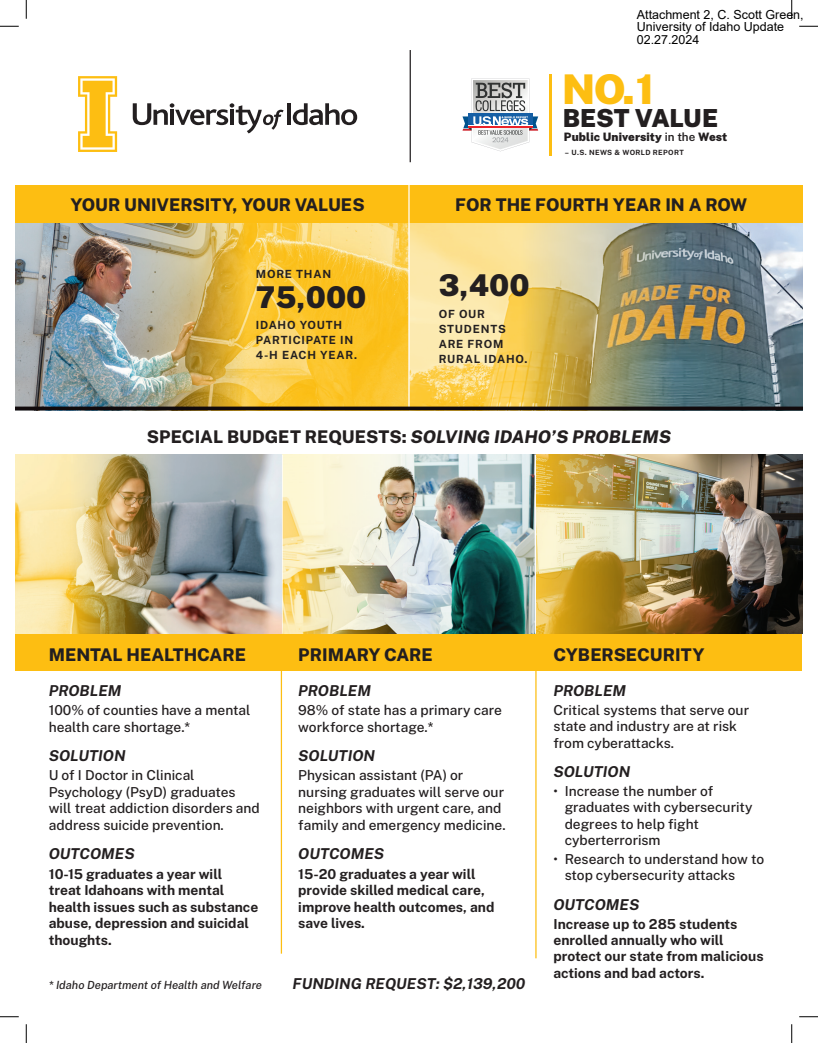
<style>
.page{position:relative;width:818px;height:1043px;background:#fff}
.page>*{position:absolute;margin:0;border:0;box-sizing:border-box;transform-origin:0 0}
.t1{font:900 41px "Public Sans";color:#fdbe12}
.t2{font:900 30px "Public Sans";color:#231f20}
.t3{font:900 24.88px "Public Sans";letter-spacing:-.01em;color:#231f20}
.t4{font:800 17.5px "Public Sans";color:#231f20}
.t5{font:italic 700 15px "Public Sans";color:#231f20}
.t6{font:500 13.75px/16.5px "Public Sans";color:#231f20}
.t7{font:700 13.75px/16.5px "Public Sans";color:#231f20}
.t8{font:12.5px/12.5px "Arial";color:#000}
.t9{font:900 11.62px "Public Sans";letter-spacing:.01em;color:#231f20}
.t10{font:700 11.25px/15px "Public Sans";letter-spacing:.07em;color:#231f20}
.t11{font:italic 500 11.25px "Public Sans";color:#231f20}
.t12{font:700 7.25px "Public Sans";letter-spacing:.05em;color:#231f20}
.s1{font-weight:600}
.s2{font-style:italic}
</style>
<div class="page">
<img style="left:15px;top:455px;width:787px;height:179px">
<div style="left:409px;top:185px;width:393px;height:38px;background:#fdbe12"></div>
<hr style="left:549px;top:74px;width:2px;height:81px;background:#fdbe12">
<svg style="left:462px;top:78px;width:76px;height:73px"></svg>
<hr style="left:468px;top:125px;width:64px;height:1px;background:#fff">
<hr style="left:468px;top:126px;width:64px;height:2px;background:#eb2228">
<div style="left:15px;top:185px;width:394px;height:38px;background:#fdbe12"></div>
<img style="left:15px;top:223px;width:787px;height:183px">
<hr style="left:287px;top:103px;width:4px;height:22px;background:#231f20">
<svg style="left:133px;top:103px;width:150px;height:30px"></svg>
<svg style="left:293px;top:103px;width:64px;height:22px"></svg>
<svg style="left:78px;top:76px;width:39px;height:76px"></svg>
<hr style="left:408px;top:185px;width:1px;height:224px;background:#fff">
<svg style="left:15px;top:406px;width:787px;height:4px;background:#272017"></svg>
<div style="left:15px;top:634px;width:266px;height:36px;background:#fdbe12"></div>
<div style="left:281px;top:634px;width:255px;height:36px;background:#fdbe12"></div>
<div style="left:535px;top:634px;width:266px;height:36px;background:#fdbe12"></div>
<hr style="left:281px;top:634px;width:1px;height:319px;background:#fdbe12">
<hr style="left:535px;top:634px;width:1px;height:324px;background:#fdbe12">
<hr style="left:281px;top:455px;width:1px;height:179px;background:#fff">
<hr style="left:534px;top:455px;width:2px;height:179px;background:#fff">
<hr style="left:409px;top:50px;width:2px;height:112px;background:#231f20">
<svg style="left:0;top:25px;width:19px;height:2px"></svg>
<svg style="left:799px;top:25px;width:19px;height:2px"></svg>
<svg style="left:0;top:1016px;width:19px;height:1px"></svg>
<svg style="left:799px;top:1016px;width:19px;height:1px"></svg>
<svg style="left:25px;top:0;width:2px;height:19px"></svg>
<svg style="left:25px;top:1024px;width:2px;height:18px"></svg>
<svg style="left:791px;top:0;width:1px;height:19px"></svg>
<svg style="left:791px;top:1024px;width:1px;height:18px"></svg>
<p class="t8" style="left:636px;top:8px;width:168px">Attachment 2, C. Scott Green,<br>University of Idaho Update<br>02.27.2024</p>
<h1 class="t1" style="left:562px;top:62px;width:93px">NO.1</h1>
<h3 class="t3" style="left:563px;top:102px;width:157px">BEST VALUE</h3>
<p class="t9" style="left:564px;top:129px;width:165px">Public University <span class="s1">in the</span> West</p>
<p class="t4" style="left:71px;top:193px;width:295px">YOUR UNIVERSITY, YOUR VALUES</p>
<p class="t10" style="left:256px;top:266px;width:77px">MORE THAN</p>
<h2 class="t2" style="left:256px;top:277px;width:112px">75,000</h2>
<p class="t10" style="left:256px;top:317px;width:103px">IDAHO YOUTH<br>PARTICIPATE IN<br>4-H EACH YEAR.</p>
<p class="t12" style="left:564px;top:148px;width:121px">– U.S. NEWS &amp; WORLD REPORT</p>
<p class="t4" style="left:455px;top:193px;width:294px">FOR THE FOURTH YEAR IN A ROW</p>
<h2 class="t2" style="left:438px;top:265px;width:93px">3,400</h2>
<p class="t10" style="left:438px;top:306px;width:90px">OF OUR<br>STUDENTS<br>ARE FROM<br>RURAL IDAHO.</p>
<p class="t4" style="left:147px;top:424px;width:525px">SPECIAL BUDGET REQUESTS: <span class="s2">SOLVING IDAHO’S PROBLEMS</span></p>
<p class="t4" style="left:49px;top:643px;width:199px">MENTAL HEALTHCARE</p>
<p class="t5" style="left:49px;top:680px;width:74px">PROBLEM</p>
<p class="t6" style="left:49px;top:701px;width:203px">100% of counties have a mental health care shortage.*</p>
<p class="t5" style="left:49px;top:745px;width:78px">SOLUTION</p>
<p class="t6" style="left:49px;top:766px;width:212px">U of I Doctor in Clinical<br>Psychology (PsyD) graduates will treat addiction disorders and address suicide prevention.</p>
<p class="t5" style="left:49px;top:844px;width:87px">OUTCOMES</p>
<p class="t7" style="left:49px;top:865px;width:211px">10-15 graduates a year will<br>treat Idahoans with mental health issues such as substance abuse, depression and suicidal thoughts.</p>
<p class="t11" style="left:49px;top:977px;width:215px">* Idaho Department of Health and Welfare</p>
<p class="t4" style="left:298px;top:643px;width:136px">PRIMARY CARE</p>
<p class="t5" style="left:298px;top:680px;width:74px">PROBLEM</p>
<p class="t6" style="left:298px;top:701px;width:205px">98% of state has a primary care workforce shortage.*</p>
<p class="t5" style="left:298px;top:745px;width:78px">SOLUTION</p>
<p class="t6" style="left:298px;top:766px;width:209px">Physican assistant (PA) or nursing graduates will serve our neighbors with urgent care, and family and emergency medicine.</p>
<p class="t5" style="left:298px;top:844px;width:87px">OUTCOMES</p>
<p class="t7" style="left:298px;top:865px;width:197px">15-20 graduates a year will provide skilled medical care, improve health outcomes, and save lives.</p>
<p class="t5" style="left:292px;top:974px;width:234px">FUNDING REQUEST: $2,139,200</p>
<p class="t4" style="left:553px;top:643px;width:152px">CYBERSECURITY</p>
<p class="t5" style="left:553px;top:680px;width:74px">PROBLEM</p>
<p class="t6" style="left:553px;top:701px;width:197px">Critical systems that serve our state and industry are at risk from cyberattacks.</p>
<p class="t5" style="left:553px;top:761px;width:78px">SOLUTION</p>
<p class="t6" style="left:564px;top:782px;width:189px;text-indent:-11px">• Increase the number of graduates with cybersecurity degrees to help fight cyberterrorism</p>
<p class="t6" style="left:564px;top:850px;width:201px;text-indent:-11px">• Research to understand how to stop cybersecurity attacks</p>
<p class="t5" style="left:553px;top:894px;width:87px">OUTCOMES</p>
<p class="t7" style="left:553px;top:915px;width:211px">Increase up to 285 students enrolled annually who will protect our state from malicious actions and bad actors.</p>
</div>
